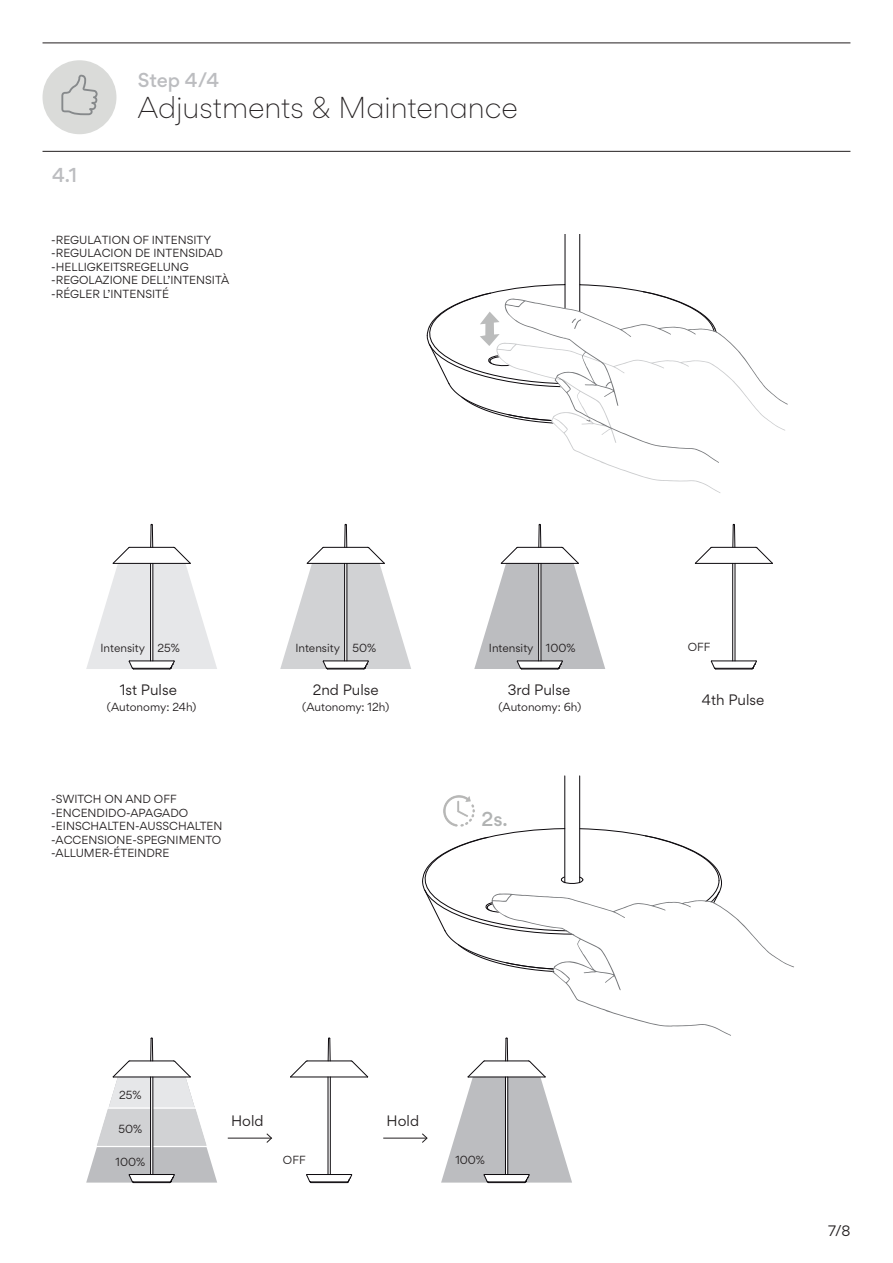
<style>
.page{position:relative;width:893px;height:1263px;background:#fff}
.page>*{position:absolute;margin:0;border:0;box-sizing:border-box;transform-origin:0 0}
.t1{font:300 27px "Gordita";color:#231f20}
.t2{font:500 18px "Gordita";color:#bcbdc0}
.t3{font:500 18px "Gordita";color:#b1b3b3}
.t4{font:13.5px "Gordita";color:#231f20}
.t5{font:10.5px/13.5px "Gordita";color:#231f20}
</style>
<div class="page">
<div style="left:43px;top:60px;width:73px;height:74px;background:#dadbd9;border-radius:50%"></div>
<svg style="left:61px;top:75px;width:37px;height:40px"></svg>
<hr style="left:564px;top:776px;width:1px;height:107px;background:#0c090d">
<hr style="left:579px;top:776px;width:1px;height:107px;background:#0c090d">
<svg style="left:86px;top:1038px;width:131px;height:145px"></svg>
<img style="left:443px;top:795px;width:32px;height:32px">
<hr style="left:43px;top:151px;width:807px;height:1px;background:#231f20">
<hr style="left:43px;top:43px;width:807px;height:1px;background:#231f20">
<hr style="left:228px;top:1138px;width:43px;height:1px;background:#231f20">
<svg style="left:264px;top:1038px;width:131px;height:145px"></svg>
<hr style="left:383px;top:1138px;width:44px;height:1px;background:#231f20">
<svg style="left:413px;top:828px;width:381px;height:355px"></svg>
<svg style="left:426px;top:234px;width:362px;height:259px"></svg>
<hr style="left:134px;top:669px;width:36px;height:1px;background:#0c090d">
<svg style="left:86px;top:524px;width:131px;height:145px"></svg>
<hr style="left:328px;top:669px;width:36px;height:1px;background:#0c090d">
<svg style="left:280px;top:524px;width:131px;height:145px"></svg>
<hr style="left:522px;top:669px;width:36px;height:1px;background:#0c090d">
<svg style="left:474px;top:524px;width:131px;height:145px"></svg>
<hr style="left:716px;top:669px;width:36px;height:1px;background:#0c090d">
<svg style="left:694px;top:524px;width:79px;height:145px"></svg>
<h2 class="t2" style="left:52px;top:162px;width:27px">4.1</h2>
<h2 class="t2" style="left:138px;top:66px;width:83px">Step 4/4</h2>
<h1 class="t1" style="left:138px;top:88px;width:382px">Adjustments &amp; Maintenance</h1>
<p class="t5" style="left:51px;top:233px;width:179px">-REGULATION OF INTENSITY -REGULACION DE INTENSIDAD -HELLIGKEITSREGELUNG -REGOLAZIONE DELL’INTENSITÀ -RÉGLER L’INTENSITÉ</p>
<p class="t5" style="left:100px;top:641px;width:81px">Intensity 25%</p>
<p class="t5" style="left:295px;top:641px;width:82px">Intensity 50%</p>
<p class="t5" style="left:489px;top:641px;width:88px">Intensity 100%</p>
<p class="t5" style="left:688px;top:640px;width:24px">OFF</p>
<p class="t4" style="left:120px;top:680px;width:59px">1st Pulse</p>
<p class="t4" style="left:313px;top:680px;width:68px">2nd Pulse</p>
<p class="t4" style="left:508px;top:680px;width:64px">3rd Pulse</p>
<p class="t5" style="left:107px;top:700px;width:91px">(Autonomy: 24h)</p>
<p class="t5" style="left:302px;top:700px;width:89px">(Autonomy: 12h)</p>
<p class="t5" style="left:498px;top:700px;width:84px">(Autonomy: 6h)</p>
<p class="t5" style="left:51px;top:792px;width:173px">-SWITCH ON AND OFF -ENCENDIDO-APAGADO -EINSCHALTEN-AUSSCHALTEN -ACCENSIONE-SPEGNIMENTO -ALLUMER-ÉTEINDRE</p>
<h2 class="t3" style="left:481px;top:805px;width:28px">2s.</h2>
<p class="t4" style="left:702px;top:690px;width:64px">4th Pulse</p>
<p class="t5" style="left:119px;top:1088px;width:24px">25%</p>
<p class="t5" style="left:119px;top:1122px;width:25px">50%</p>
<p class="t5" style="left:116px;top:1155px;width:31px">100%</p>
<p class="t5" style="left:283px;top:1153px;width:24px">OFF</p>
<p class="t5" style="left:455px;top:1153px;width:31px">100%</p>
<p class="t4" style="left:231px;top:1111px;width:34px">Hold</p>
<p class="t4" style="left:387px;top:1111px;width:34px">Hold</p>
<p class="t4" style="left:828px;top:1220px;width:24px">7/8</p>
</div>
